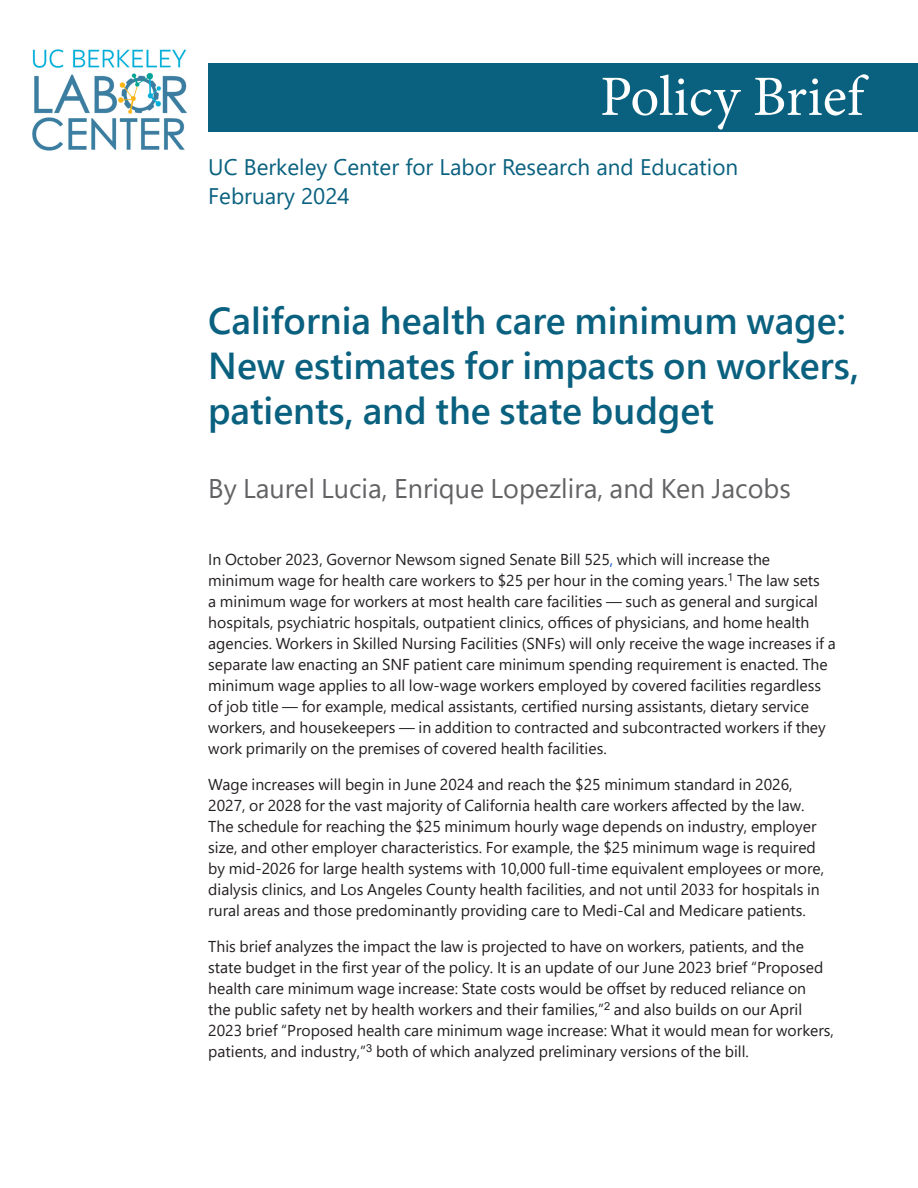
<style>
.page{position:relative;width:918px;height:1188px;background:#fff}
.page>*{position:absolute;margin:0;border:0;box-sizing:border-box;transform-origin:0 0}
.t1{font:57px "Minion Pro";color:#fff}
.t2{font:600 37.5px/45px "Segoe UI";color:#0a617f}
.t3{font:27px "Segoe UI";color:#636366}
.t4{font:22.5px/28.8px "Segoe UI";color:#0a617f}
.t5{font:15.75px/21px "Segoe UI";color:#231f20}
.s1{color:#15c}
</style>
<div class="page">
<div style="left:208px;top:64px;width:710px;height:68px;background:#0a617f"></div>
<img style="left:32px;top:49px;width:155px;height:102px">
<p class="t1" style="left:600px;top:59px;width:265px">Policy Brief</p>
<p class="t4" style="left:208px;top:151px;width:531px">UC Berkeley Center for Labor Research and Education<br>February 2024</p>
<h1 class="t2" style="left:208px;top:295px;width:652px">California health care minimum wage:<br>New estimates for impacts on workers, patients, and the state budget</h1>
<p class="t3" style="left:208px;top:463px;width:584px">By Laurel Lucia, Enrique Lopezlira, and Ken Jacobs</p>
<p class="t5" style="left:208px;top:547px;width:629px">In October 2023, Governor Newsom signed Senate Bill 525<span class="s1">,</span> which will increase the minimum wage for health care workers to $25 per hour in the coming years.<sup>1</sup> The law sets<br>a minimum wage for workers at most health care facilities — such as general and surgical hospitals, psychiatric hospitals, outpatient clinics, offices of physicians, and home health agencies. Workers in Skilled Nursing Facilities (SNFs) will only receive the wage increases if a separate law enacting an SNF patient care minimum spending requirement is enacted. The minimum wage applies to all low-wage workers employed by covered facilities regardless of job title — for example, medical assistants, certified nursing assistants, dietary service workers, and housekeepers — in addition to contracted and subcontracted workers if they work primarily on the premises of covered health facilities.</p>
<p class="t5" style="left:208px;top:772px;width:617px">Wage increases will begin in June 2024 and reach the $25 minimum standard in 2026, 2027, or 2028 for the vast majority of California health care workers affected by the law.<br>The schedule for reaching the $25 minimum hourly wage depends on industry, employer size, and other employer characteristics. For example, the $25 minimum wage is required by mid-2026 for large health systems with 10,000 full-time equivalent employees or more, dialysis clinics, and Los Angeles County health facilities, and not until 2033 for hospitals in rural areas and those predominantly providing care to Medi-Cal and Medicare patients.</p>
<p class="t5" style="left:208px;top:934px;width:627px">This brief analyzes the impact the law is projected to have on workers, patients, and the state budget in the first year of the policy. It is an update of our June 2023 brief “Proposed health care minimum wage increase: State costs would be offset by reduced reliance on<br>the public safety net by health workers and their families,”<sup>2</sup> and also builds on our April 2023 brief “Proposed health care minimum wage increase: What it would mean for workers, patients, and industry,”<sup>3</sup> both of which analyzed preliminary versions of the bill.</p>
</div>
